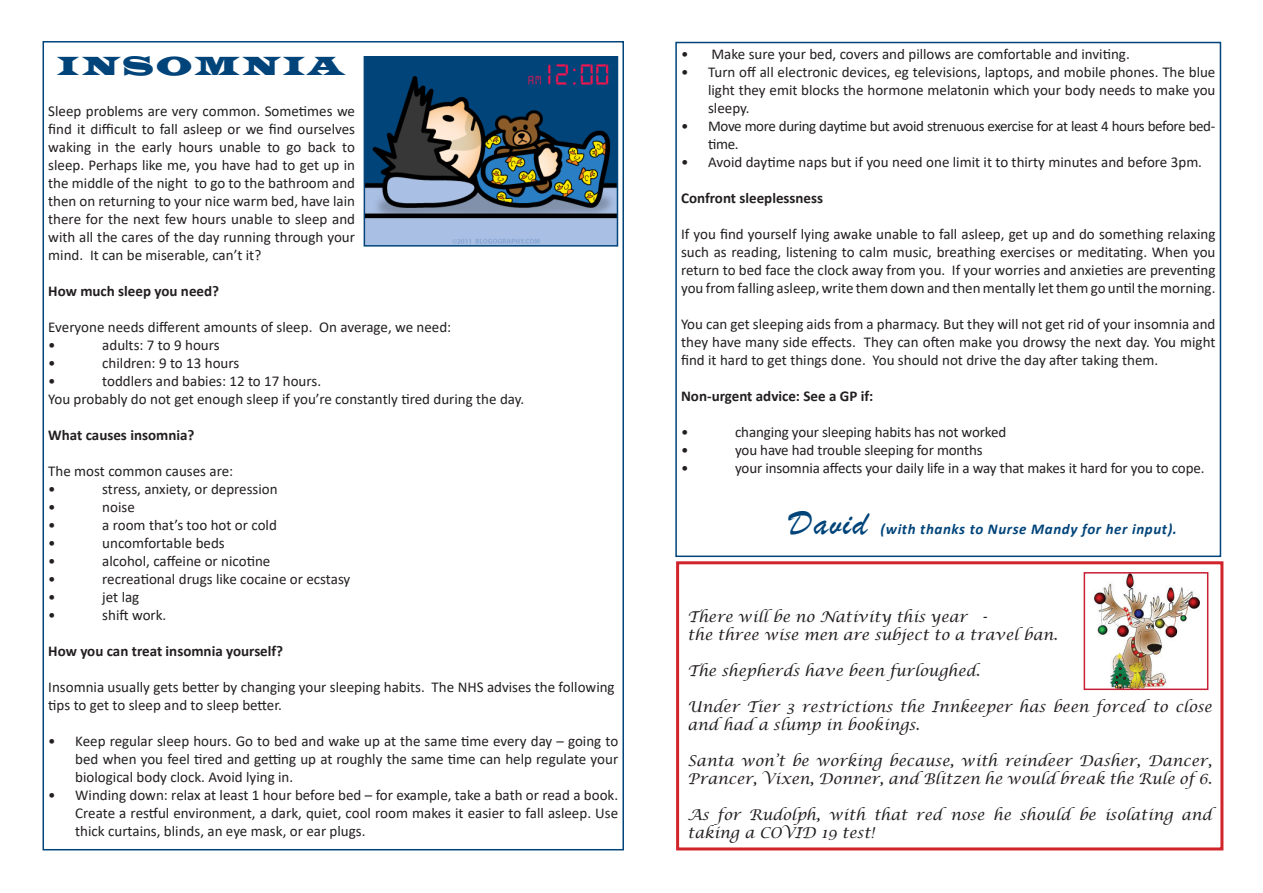
<style>
.page{position:relative;width:1263px;height:893px;background:#fff}
.page>*{position:absolute;margin:0;border:0;box-sizing:border-box;transform-origin:0 0}
.t1{font:36px "Brush Script";letter-spacing:.04em;color:#00447a}
.t2{font:27px "Latin Wide";letter-spacing:.07em;color:#00447a}
.t3{font:15px/18px "Calibri";color:#231f20;text-align:justify}
.t4{font:italic 15px/18px "Lucida Calligraphy";color:#231f20}
.t5{font:700 15px "Calibri";color:#231f20}
.t6{font:15px/18px "Calibri";letter-spacing:-.025em;color:#231f20}
.t7{font:italic 700 15px "Calibri";letter-spacing:.04em;color:#00447a}
</style>
<div class="page">
<div style="left:676px;top:561px;width:547px;height:289px;border:3px solid #d1232a"></div>
<img style="left:1093px;top:575px;width:106px;height:112px">
<div style="left:1084px;top:572px;width:124px;height:118px;border:2px solid #c71f36"></div>
<div style="left:675px;top:42px;width:546px;height:515px;border:2px solid #00447a"></div>
<img style="left:367px;top:59px;width:248px;height:185px">
<div style="left:364px;top:56px;width:254px;height:191px;border:2px solid #00447a"></div>
<p class="t2" style="left:56px;top:49px;width:290px">INSOMNIA</p>
<p class="t3" style="left:48px;top:102px;width:308px">Sleep problems are very common. Sometimes we find it difficult to fall asleep or we find ourselves waking in the early hours unable to go back to sleep. Perhaps like me, you have had to get up in the middle of the night to go to the bathroom and then on returning to your nice warm bed, have lain there for the next few hours unable to sleep and with all the cares of the day running through your mind. It can be miserable, can’t it?</p>
<p class="t5" style="left:48px;top:280px;width:172px">How much sleep you need?</p>
<p class="t3" style="left:48px;top:318px;width:404px">Everyone needs different amounts of sleep. On average, we need:</p>
<p class="t3" style="left:48px;top:336px;width:9px">•</p>
<p class="t3" style="left:102px;top:336px;width:119px">adults: 7 to 9 hours</p>
<p class="t3" style="left:48px;top:354px;width:9px">•</p>
<p class="t3" style="left:102px;top:354px;width:139px">children: 9 to 13 hours</p>
<p class="t3" style="left:48px;top:372px;width:9px">•</p>
<p class="t3" style="left:102px;top:372px;width:220px">toddlers and babies: 12 to 17 hours.</p>
<p class="t3" style="left:48px;top:390px;width:478px">You probably do not get enough sleep if you’re constantly tired during the day.</p>
<p class="t5" style="left:48px;top:424px;width:148px">What causes insomnia?</p>
<p class="t3" style="left:48px;top:462px;width:186px">The most common causes are:</p>
<p class="t3" style="left:48px;top:480px;width:9px">•</p>
<p class="t3" style="left:102px;top:480px;width:177px">stress, anxiety, or depression</p>
<p class="t3" style="left:48px;top:498px;width:9px">•</p>
<p class="t3" style="left:102px;top:498px;width:34px">noise</p>
<p class="t3" style="left:48px;top:516px;width:9px">•</p>
<p class="t3" style="left:102px;top:516px;width:176px">a room that’s too hot or cold</p>
<p class="t3" style="left:48px;top:534px;width:9px">•</p>
<p class="t3" style="left:102px;top:534px;width:124px">uncomfortable beds</p>
<p class="t3" style="left:48px;top:552px;width:9px">•</p>
<p class="t3" style="left:102px;top:552px;width:170px">alcohol, caffeine or nicotine</p>
<p class="t3" style="left:48px;top:570px;width:9px">•</p>
<p class="t3" style="left:102px;top:570px;width:250px">recreational drugs like cocaine or ecstasy</p>
<p class="t3" style="left:48px;top:588px;width:9px">•</p>
<p class="t3" style="left:102px;top:588px;width:39px">jet lag</p>
<p class="t3" style="left:48px;top:606px;width:9px">•</p>
<p class="t3" style="left:102px;top:606px;width:66px">shift work.</p>
<p class="t5" style="left:48px;top:640px;width:236px">How you can treat insomnia yourself?</p>
<p class="t3" style="left:48px;top:678px;width:568px">Insomnia usually gets better by changing your sleeping habits. The NHS advises the following tips to get to sleep and to sleep better.</p>
<p class="t3" style="left:75px;top:732px;width:544px;text-indent:-27px">• Keep regular sleep hours. Go to bed and wake up at the same time every day – going to bed when you feel tired and getting up at roughly the same time can help regulate your biological body clock. Avoid lying in.</p>
<p class="t3" style="left:75px;top:786px;width:544px;text-indent:-27px">• Winding down: relax at least 1 hour before bed – for example, take a bath or read a book.<br>Create a restful environment, a dark, quiet, cool room makes it easier to fall asleep. Use thick curtains, blinds, an eye mask, or ear plugs.</p>
<p class="t3" style="left:681px;top:44px;width:450px">• Make sure your bed, covers and pillows are comfortable and inviting.</p>
<p class="t3" style="left:708px;top:62px;width:509px;text-indent:-27px">• Turn off all electronic devices, eg televisions, laptops, and mobile phones. The blue light they emit blocks the hormone melatonin which your body needs to make you sleepy.</p>
<p class="t6" style="left:708px;top:116px;width:509px;text-indent:-27px">• Move more during daytime but avoid strenuous exercise for at least 4 hours before bed&shy;time.</p>
<p class="t3" style="left:681px;top:152px;width:522px">• Avoid daytime naps but if you need one limit it to thirty minutes and before 3pm.</p>
<p class="t5" style="left:681px;top:187px;width:144px">Confront sleeplessness</p>
<p class="t3" style="left:681px;top:224px;width:536px">If you find yourself lying awake unable to fall asleep, get up and do something relaxing such as reading, listening to calm music, breathing exercises or meditating. When you return to bed face the clock away from you. If your worries and anxieties are preventing you from falling asleep, write them down and then mentally let them go until the morning.</p>
<p class="t3" style="left:681px;top:314px;width:536px">You can get sleeping aids from a pharmacy. But they will not get rid of your insomnia and they have many side effects. They can often make you drowsy the next day. You might find it hard to get things done. You should not drive the day after taking them.</p>
<p class="t5" style="left:681px;top:385px;width:194px">Non-urgent advice: See a GP if:</p>
<p class="t3" style="left:681px;top:422px;width:9px">•</p>
<p class="t3" style="left:735px;top:422px;width:273px">changing your sleeping habits has not worked</p>
<p class="t3" style="left:681px;top:440px;width:9px">•</p>
<p class="t3" style="left:735px;top:440px;width:249px">you have had trouble sleeping for months</p>
<p class="t3" style="left:681px;top:458px;width:9px">•</p>
<p class="t3" style="left:735px;top:458px;width:471px">your insomnia affects your daily life in a way that makes it hard for you to cope.</p>
<p class="t1" style="left:789px;top:501px;width:80px">David</p>
<p class="t7" style="left:881px;top:518px;width:298px">(with thanks to Nurse Mandy for her input).</p>
<p class="t4" style="left:688px;top:608px;width:301px">There will be no Nativity this year -</p>
<p class="t4" style="left:688px;top:626px;width:372px">the three wise men are subject to a travel ban.</p>
<p class="t4" style="left:688px;top:662px;width:294px">The shepherds have been furloughed.</p>
<p class="t4" style="left:688px;top:698px;width:526px">Under Tier 3 restrictions the Innkeeper has been forced to close and had a slump in bookings.</p>
<p class="t4" style="left:688px;top:752px;width:526px">Santa won’t be working because, with reindeer Dasher, Dancer,<br>Prancer, Vixen, Donner, and Blitzen he would break the Rule of 6.</p>
<p class="t4" style="left:688px;top:806px;width:526px">As for Rudolph, with that red nose he should be isolating and taking a COVID 19 test!</p>
</div>
